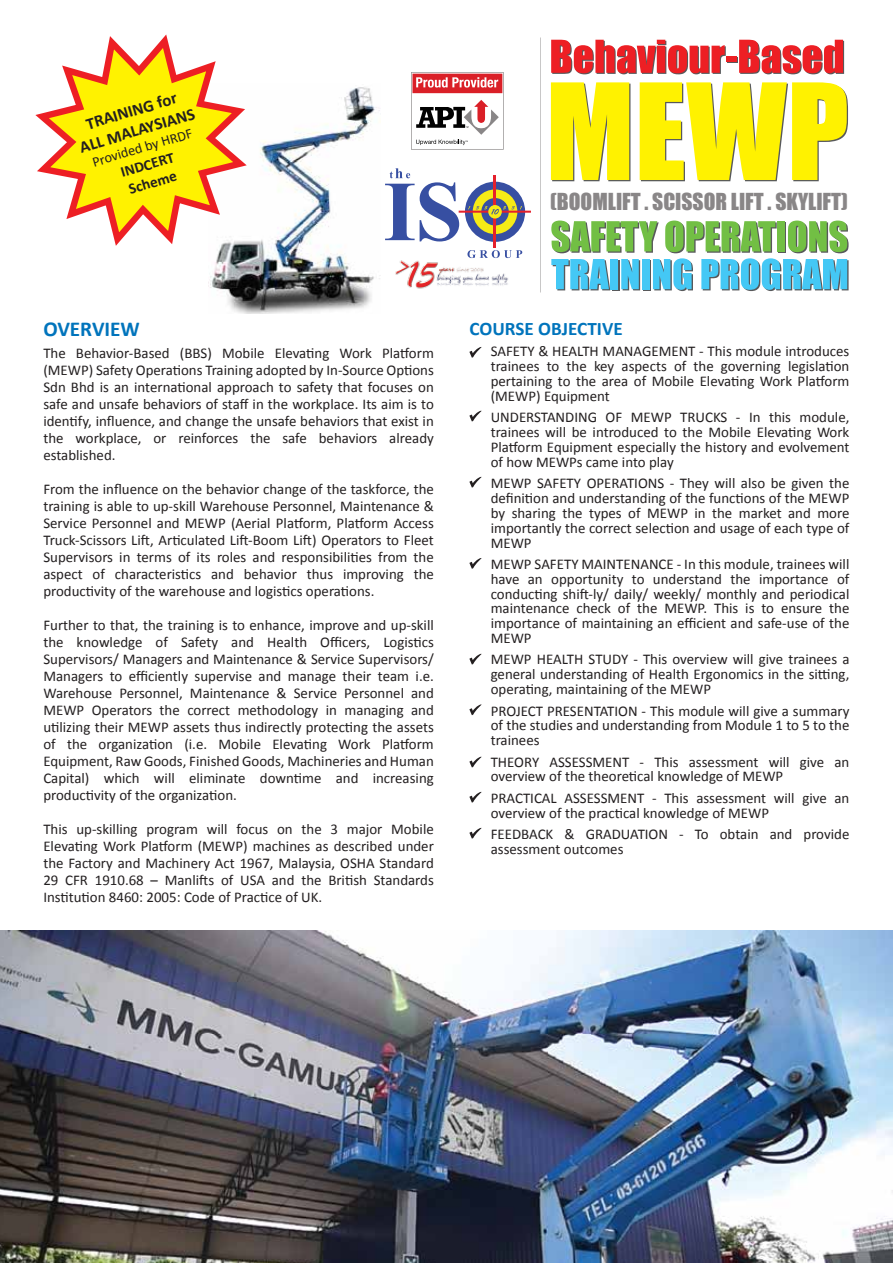
<style>
.page{position:relative;width:893px;height:1263px;background:#fff}
.page>*{position:absolute;margin:0;border:0;box-sizing:border-box;transform-origin:0 0}
.t1{font:21.6px "Impact";color:#898687}
.t2{font:700 21.3px "Calibri";color:#0074bc}
.t3{font:700 19.2px "Calibri";color:#0074bc}
.t4{font:700 16.8px/20.2px "Calibri";color:#231f20;text-align:center}
.t5{font:700 15.15px/18.1px "Calibri";color:#231f20}
.t6{font:14.85px/17px "Calibri";color:#231f20;text-align:justify}
.t7{font:14.25px "Calibri";color:#231f20}
</style>
<div class="page">
<img style="left:208px;top:87px;width:172px;height:226px">
<div style="left:727px;top:57px;width:11px;height:6px;background:#58595b"></div>
<svg style="left:551px;top:82px;width:79px;height:99px;background:#f7ec1b"></svg>
<svg style="left:640px;top:82px;width:208px;height:99px"></svg>
<svg style="left:551px;top:40px;width:175px;height:34px"></svg>
<div style="left:726px;top:56px;width:11px;height:6px;background:#ed1f24"></div>
<svg style="left:739px;top:40px;width:105px;height:34px"></svg>
<img style="left:0;top:930px;width:893px;height:333px">
<svg style="left:551px;top:221px;width:298px;height:70px"></svg>
<svg style="left:469px;top:347px;width:12px;height:11px"></svg>
<svg style="left:469px;top:477px;width:12px;height:11px"></svg>
<svg style="left:469px;top:558px;width:12px;height:11px"></svg>
<svg style="left:469px;top:654px;width:12px;height:10px"></svg>
<svg style="left:469px;top:704px;width:12px;height:11px"></svg>
<svg style="left:469px;top:757px;width:12px;height:10px"></svg>
<svg style="left:469px;top:792px;width:12px;height:10px"></svg>
<svg style="left:469px;top:828px;width:12px;height:10px"></svg>
<svg style="left:469px;top:411px;width:12px;height:10px"></svg>
<svg style="left:35px;top:34px;width:218px;height:219px"></svg>
<svg style="left:411px;top:72px;width:93px;height:78px"></svg>
<div style="left:465px;top:182px;width:60px;height:60px;background:#374fa2;border-radius:50%"></div>
<hr style="left:494px;top:175px;width:2px;height:73px;background:#e4212c">
<hr style="left:459px;top:211px;width:72px;height:2px;background:#e4212c">
<svg style="left:467px;top:250px;width:55px;height:8px"></svg>
<svg style="left:385px;top:168px;width:74px;height:73px"></svg>
<svg style="left:468px;top:189px;width:54px;height:45px"></svg>
<img style="left:395px;top:254px;width:118px;height:35px">
<p class="t4" style="left:71px;top:118px;width:121px;rotate:-17deg">TRAINING for<br>ALL MALAYSIANS</p>
<p class="t7" style="left:90px;top:154px;width:105px;rotate:-17deg">Provided by HRDF</p>
<p class="t5" style="left:118px;top:163px;width:56px;rotate:-17deg">INDCERT<br>Scheme</p>
<h1 class="t1" style="left:550px;top:185px;width:299px">(BOOMLIFT . SCISSOR LIFT . SKYLIFT)</h1>
<h2 class="t2" style="left:43px;top:316px;width:98px">OVERVIEW</h2>
<p class="t6" style="left:43px;top:343px;width:392px">The Behavior-Based (BBS) Mobile Elevating Work Platform (MEWP) Safety Operations Training adopted by In-Source Options Sdn Bhd is an international approach to safety that focuses on safe and unsafe behaviors of staff in the workplace. Its aim is to identify, influence, and change the unsafe behaviors that exist in the workplace, or reinforces the safe behaviors already established.</p>
<p class="t6" style="left:43px;top:480px;width:392px">From the influence on the behavior change of the taskforce, the training is able to up-skill Warehouse Personnel, Maintenance &amp; Service Personnel and MEWP (Aerial Platform, Platform Access Truck-Scissors Lift, Articulated Lift-Boom Lift) Operators to Fleet Supervisors in terms of its roles and responsibilities from the aspect of characteristics and behavior thus improving the productivity of the warehouse and logistics operations.</p>
<p class="t6" style="left:43px;top:616px;width:392px">Further to that, the training is to enhance, improve and up-skill the knowledge of Safety and Health Officers, Logistics Supervisors/ Managers and Maintenance &amp; Service Supervisors/ Managers to efficiently supervise and manage their team i.e.<br>Warehouse Personnel, Maintenance &amp; Service Personnel and MEWP Operators the correct methodology in managing and utilizing their MEWP assets thus indirectly protecting the assets of the organization (i.e. Mobile Elevating Work Platform Equipment, Raw Goods, Finished Goods, Machineries and Human Capital) which will eliminate downtime and increasing productivity of the organization.</p>
<p class="t6" style="left:43px;top:820px;width:392px">This up-skilling program will focus on the 3 major Mobile Elevating Work Platform (MEWP) machines as described under the Factory and Machinery Act 1967, Malaysia, OSHA Standard 29 CFR 1910.68 – Manlifts of USA and the British Standards Institution 8460: 2005: Code of Practice of UK.</p>
<p class="t3" style="left:469px;top:317px;width:155px">COURSE OBJECTIVE</p>
<p class="t6" style="left:491px;top:343px;width:360px;line-height:14.9px">SAFETY &amp; HEALTH MANAGEMENT - This module introduces trainees to the key aspects of the governing legislation pertaining to the area of Mobile Elevating Work Platform (MEWP) Equipment</p>
<p class="t6" style="left:491px;top:409px;width:360px;line-height:14.9px">UNDERSTANDING OF MEWP TRUCKS - In this module, trainees will be introduced to the Mobile Elevating Work Platform Equipment especially the history and evolvement of how MEWPs came into play</p>
<p class="t6" style="left:491px;top:475px;width:360px;line-height:14.9px">MEWP SAFETY OPERATIONS - They will also be given the definition and understanding of the functions of the MEWP by sharing the types of MEWP in the market and more importantly the correct selection and usage of each type of MEWP</p>
<p class="t6" style="left:491px;top:556px;width:360px;line-height:14.9px">MEWP SAFETY MAINTENANCE - In this module, trainees will have an opportunity to understand the importance of conducting shift-ly/ daily/ weekly/ monthly and periodical maintenance check of the MEWP. This is to ensure the importance of maintaining an efficient and safe-use of the MEWP</p>
<p class="t6" style="left:491px;top:651px;width:360px;line-height:14.9px">MEWP HEALTH STUDY - This overview will give trainees a general understanding of Health Ergonomics in the sitting, operating, maintaining of the MEWP</p>
<p class="t6" style="left:491px;top:702px;width:360px;line-height:14.9px">PROJECT PRESENTATION - This module will give a summary of the studies and understanding from Module 1 to 5 to the trainees</p>
<p class="t6" style="left:491px;top:753px;width:360px;line-height:14.9px">THEORY ASSESSMENT - This assessment will give an overview of the theoretical knowledge of MEWP</p>
<p class="t6" style="left:491px;top:790px;width:360px;line-height:14.9px">PRACTICAL ASSESSMENT - This assessment will give an overview of the practical knowledge of MEWP</p>
<p class="t6" style="left:491px;top:826px;width:360px;line-height:14.9px">FEEDBACK &amp; GRADUATION - To obtain and provide assessment outcomes</p>
</div>
